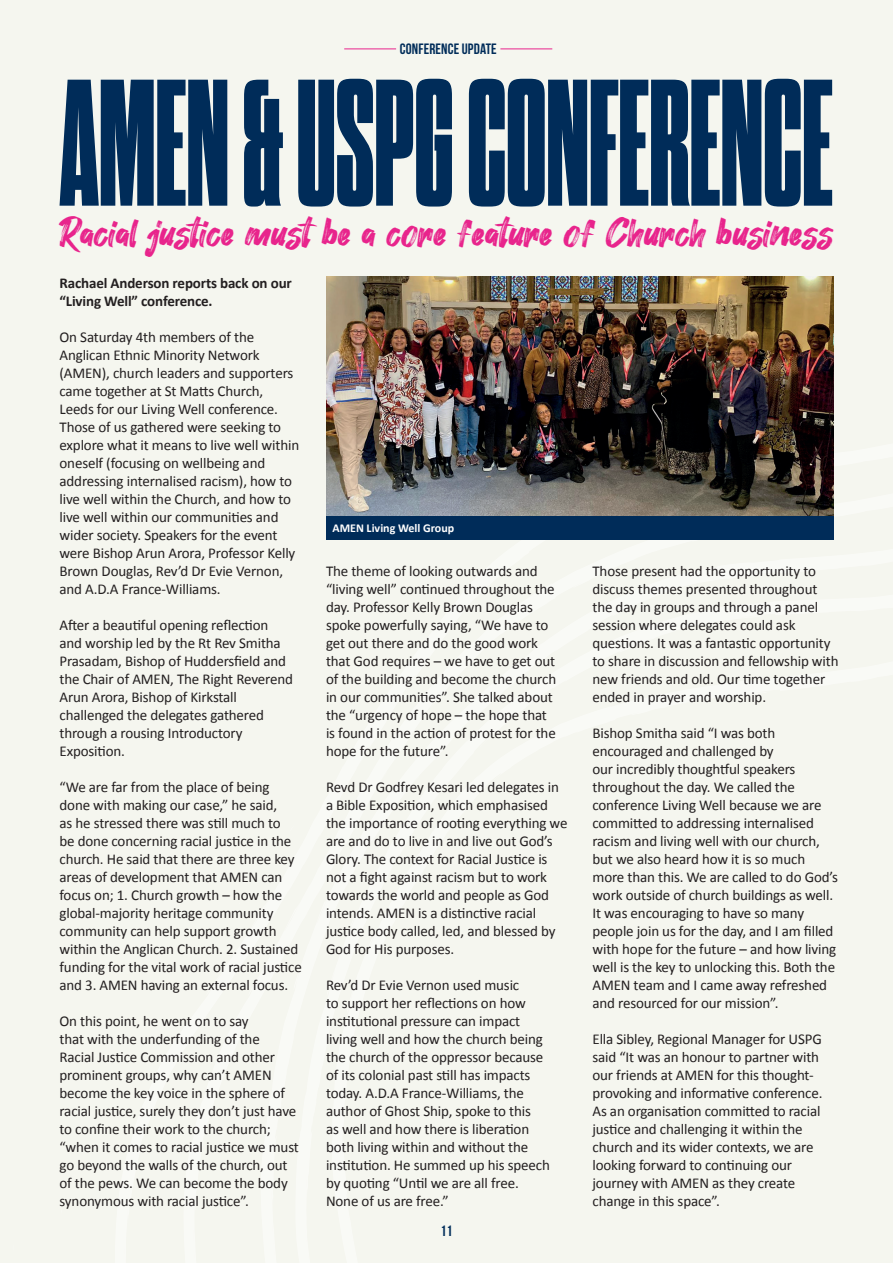
<style>
.page{position:relative;width:893px;height:1263px;background:#f5f6ef}
.page>*{position:absolute;margin:0;border:0;box-sizing:border-box;transform-origin:0 0}
.Body_text{font:800 180px "Dharma Gothic C";color:#002c59}
.Article_Pull_Out_Quote{font:42px "Hey August";letter-spacing:-.01em;color:#e8248c}
.Body_text-2{font:15px/18px "Calibri";letter-spacing:-.01em;color:#231f20}
.Body_text-3{font:700 15px/18px "Calibri";letter-spacing:-.01em;color:#231f20}
.t1{font:700 15px "Bebas Neue";letter-spacing:.01em;color:#002c59}
.Body_text-4{font:700 12px "Calibri";color:#fff}
</style>
<div class="page">
<hr style="left:344px;top:49px;width:52px;height:1px;background:#e8248c">
<hr style="left:500px;top:49px;width:52px;height:1px;background:#e8248c">
<img style="left:326px;top:276px;width:507px;height:240px">
<div style="left:326px;top:516px;width:507px;height:24px;background:#002c59"></div>
<p class="t1" style="left:400px;top:40px;width:98px">CONFERENCE UPDATE</p>
<p class="Body_text" style="left:60px;top:60px;width:775px">AMEN &amp; USPG CONFERENCE</p>
<p class="Article_Pull_Out_Quote" style="left:60px;top:210px;width:776px">Racial justice must be a core feature of Church business</p>
<p class="Body_text-3" style="left:60px;top:273px;width:234px">Rachael Anderson reports back on our “Living Well” conference.</p>
<p class="Body_text-2" style="left:60px;top:327px;width:241px">On Saturday 4th members of the Anglican Ethnic Minority Network (AMEN), church leaders and supporters came together at St Matts Church, Leeds for our Living Well conference.<br>Those of us gathered were seeking to explore what it means to live well within oneself (focusing on wellbeing and addressing internalised racism), how to live well within the Church, and how to live well within our communities and wider society. Speakers for the event were Bishop Arun Arora, Professor Kelly Brown Douglas, Rev’d Dr Evie Vernon, and A.D.A France-Williams.</p>
<p class="Body_text-2" style="left:60px;top:615px;width:235px">After a beautiful opening reflection and worship led by the Rt Rev Smitha<br>Prasadam, Bishop of Huddersfield and the Chair of AMEN, The Right Reverend<br>Arun Arora, Bishop of Kirkstall challenged the delegates gathered through a rousing Introductory<br>Exposition.</p>
<p class="Body_text-2" style="left:60px;top:777px;width:244px">“We are far from the place of being done with making our case,” he said,<br>as he stressed there was still much to<br>be done concerning racial justice in the church. He said that there are three key areas of development that AMEN can focus on; 1. Church growth – how the global-majority heritage community community can help support growth within the Anglican Church. 2. Sustained funding for the vital work of racial justice and 3. AMEN having an external focus.</p>
<p class="Body_text-2" style="left:60px;top:1011px;width:241px">On this point, he went on to say<br>that with the underfunding of the<br>Racial Justice Commission and other prominent groups, why can’t AMEN become the key voice in the sphere of racial justice, surely they don’t just have to confine their work to the church; “when it comes to racial justice we must go beyond the walls of the church, out of the pews. We can become the body synonymous with racial justice”.</p>
<p class="Body_text-4" style="left:332px;top:520px;width:123px">AMEN Living Well Group</p>
<p class="Body_text-2" style="left:326px;top:561px;width:232px">The theme of looking outwards and “living well” continued throughout the day. Professor Kelly Brown Douglas spoke powerfully saying, “We have to get out there and do the good work that God requires – we have to get out of the building and become the church in our communities”. She talked about the “urgency of hope – the hope that is found in the action of protest for the hope for the future”.</p>
<p class="Body_text-2" style="left:326px;top:777px;width:243px">Revd Dr Godfrey Kesari led delegates in a Bible Exposition, which emphasised the importance of rooting everything we are and do to live in and live out God’s Glory. The context for Racial Justice is not a fight against racism but to work towards the world and people as God intends. AMEN is a distinctive racial justice body called, led, and blessed by God for His purposes.</p>
<p class="Body_text-2" style="left:326px;top:975px;width:225px">Rev’d Dr Evie Vernon used music<br>to support her reflections on how institutional pressure can impact living well and how the church being the church of the oppressor because of its colonial past still has impacts today. A.D.A France-Williams, the author of Ghost Ship, spoke to this<br>as well and how there is liberation both living within and without the institution. He summed up his speech by quoting “Until we are all free.<br>None of us are free.”</p>
<p class="t1" style="left:441px;top:1222px;width:13px">11</p>
<p class="Body_text-2" style="left:592px;top:561px;width:248px">Those present had the opportunity to discuss themes presented throughout the day in groups and through a panel session where delegates could ask questions. It was a fantastic opportunity to share in discussion and fellowship with new friends and old. Our time together ended in prayer and worship.</p>
<p class="Body_text-2" style="left:592px;top:723px;width:247px">Bishop Smitha said “I was both encouraged and challenged by<br>our incredibly thoughtful speakers throughout the day. We called the conference Living Well because we are committed to addressing internalised racism and living well with our church, but we also heard how it is so much more than this. We are called to do God’s work outside of church buildings as well.<br>It was encouraging to have so many people join us for the day, and I am filled with hope for the future – and how living well is the key to unlocking this. Both the AMEN team and I came away refreshed and resourced for our mission”.</p>
<p class="Body_text-2" style="left:592px;top:1029px;width:231px">Ella Sibley, Regional Manager for USPG said “It was an honour to partner with our friends at AMEN for this thought&shy;provoking and informative conference.<br>As an organisation committed to racial justice and challenging it within the church and its wider contexts, we are looking forward to continuing our journey with AMEN as they create change in this space”.</p>
</div>
